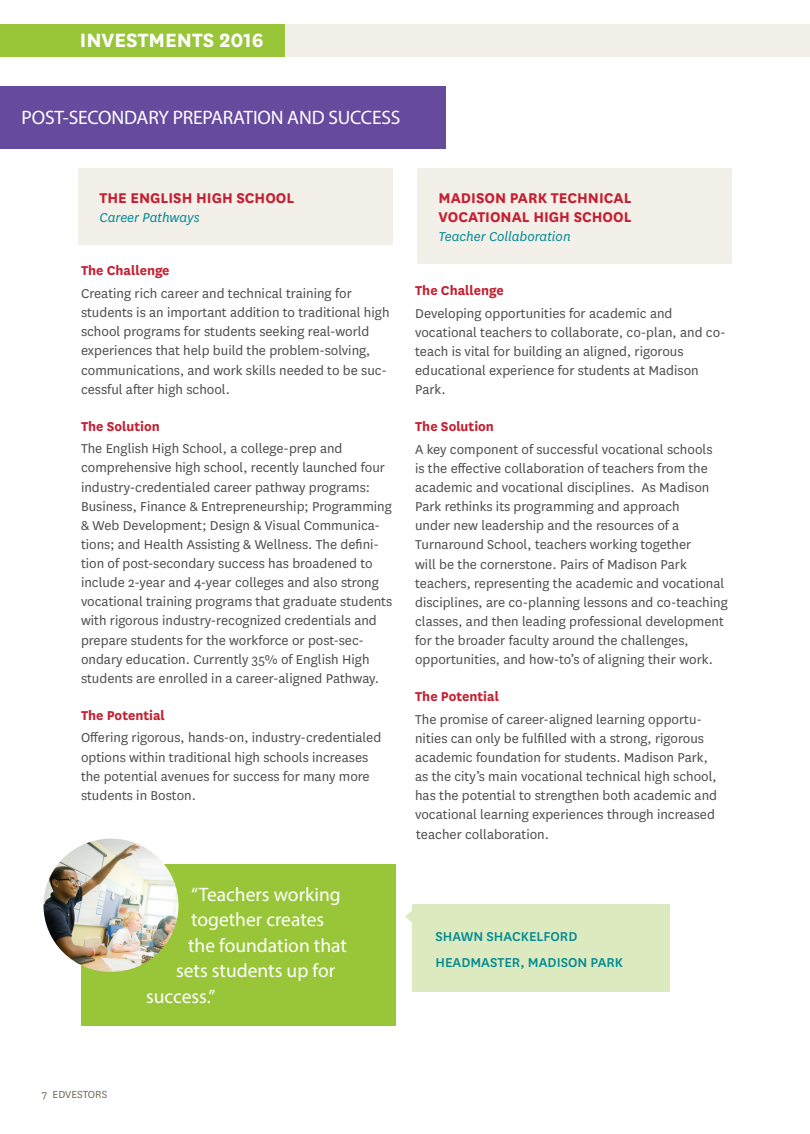
<style>
.page{position:relative;width:810px;height:1134px;background:#fff}
.page>*{position:absolute;margin:0;border:0;box-sizing:border-box;transform-origin:0 0}
.titles{font:700 22.5px "National";color:#fff}
.quotes{font:19.5px "Myriad Pro";color:#fff}
.grant_schools{font:700 16.5px/19.2px "National";color:#c42032}
.body{font:15px/19.2px "National";color:#4b4c4d}
.subtitles{font:700 15px "National";color:#c42032}
.grant_quote_authors{font:500 15px "National";color:#008a92}
.grant_schools-2{font:italic 15px "National";color:#008a92}
.t1{font:12px "National";color:#746c5e}
</style>
<div class="page">
<div style="left:143px;top:25px;width:667px;height:32px;background:#f3efe9"></div>
<div style="left:0;top:25px;width:285px;height:32px;background:#99c639"></div>
<div style="left:81px;top:864px;width:315px;height:161px;background:#99c639"></div>
<div style="left:412px;top:905px;width:258px;height:87px;background:#ddeabf"></div>
<svg style="left:405px;top:911px;width:7px;height:12px"></svg>
<img style="left:44px;top:839px;width:134px;height:133px">
<div style="left:78px;top:168px;width:315px;height:76px;background:#f3efe9"></div>
<div style="left:417px;top:168px;width:315px;height:96px;background:#f3efe9"></div>
<div style="left:0;top:86px;width:446px;height:62px;background:#664a9e"></div>
<p class="titles" style="left:80px;top:24px;width:185px">INVESTMENTS 2016</p>
<p class="quotes" style="left:22px;top:106px;width:380px">POST-SECONDARY PREPARATION AND SUCCESS</p>
<p class="grant_schools" style="left:100px;top:187px;width:196px">THE ENGLISH HIGH SCHOOL</p>
<p class="grant_schools-2" style="left:100px;top:208px;width:102px">Career Pathways</p>
<p class="subtitles" style="left:81px;top:260px;width:90px">The Challenge</p>
<p class="body" style="left:81px;top:283px;width:310px">Creating rich career and technical training for students is an important addition to traditional high school programs for students seeking real-world experiences that help build the problem-solving, communications, and work skills needed to be suc&shy;cessful after high school.</p>
<p class="subtitles" style="left:81px;top:415px;width:80px">The Solution</p>
<p class="body" style="left:81px;top:438px;width:313px">The English High School, a college-prep and comprehensive high school, recently launched four industry-credentialed career pathway programs:<br>Business, Finance &amp; Entrepreneurship; Programming &amp; Web Development; Design &amp; Visual Communica&shy;tions; and Health Assisting &amp; Wellness. The defini&shy;tion of post-secondary success has broadened to include 2-year and 4-year colleges and also strong vocational training programs that graduate students with rigorous industry-recognized credentials and prepare students for the workforce or post-sec&shy;ondary education. Currently 35% of English High students are enrolled in a career-aligned Pathway.</p>
<p class="subtitles" style="left:81px;top:705px;width:85px">The Potential</p>
<p class="body" style="left:81px;top:728px;width:302px">Offering rigorous, hands-on, industry-credentialed options within traditional high schools increases the potential avenues for success for many more students in Boston.</p>
<p class="quotes" style="left:191px;top:882px;width:151px">“Teachers working</p>
<p class="quotes" style="left:191px;top:908px;width:135px">together creates</p>
<p class="quotes" style="left:188px;top:933px;width:160px">the foundation that</p>
<p class="quotes" style="left:176px;top:959px;width:161px">sets students up for</p>
<p class="quotes" style="left:146px;top:984px;width:71px">success.”</p>
<p class="grant_schools" style="left:439px;top:187px;width:194px">MADISON PARK TECHNICAL<br>VOCATIONAL HIGH SCHOOL</p>
<p class="grant_schools-2" style="left:439px;top:227px;width:133px">Teacher Collaboration</p>
<p class="subtitles" style="left:415px;top:280px;width:90px">The Challenge</p>
<p class="body" style="left:415px;top:303px;width:312px">Developing opportunities for academic and vocational teachers to collaborate, co-plan, and co&shy;teach is vital for building an aligned, rigorous educational experience for students at Madison Park.</p>
<p class="subtitles" style="left:415px;top:416px;width:80px">The Solution</p>
<p class="body" style="left:415px;top:439px;width:314px">A key component of successful vocational schools<br>is the effective collaboration of teachers from the academic and vocational disciplines. As Madison Park rethinks its programming and approach<br>under new leadership and the resources of a Turnaround School, teachers working together<br>will be the cornerstone. Pairs of Madison Park teachers, representing the academic and vocational disciplines, are co-planning lessons and co-teaching classes, and then leading professional development for the broader faculty around the challenges, opportunities, and how-to’s of aligning their work.</p>
<p class="subtitles" style="left:415px;top:686px;width:85px">The Potential</p>
<p class="body" style="left:415px;top:709px;width:303px">The promise of career-aligned learning opportu&shy;nities can only be fulfilled with a strong, rigorous academic foundation for students. Madison Park, as the city’s main vocational technical high school, has the potential to strengthen both academic and vocational learning experiences through increased teacher collaboration.</p>
<p class="grant_quote_authors" style="left:435px;top:926px;width:143px">SHAWN SHACKELFORD</p>
<p class="grant_quote_authors" style="left:435px;top:952px;width:189px">HEADMASTER, MADISON PARK</p>
<p class="t1" style="left:42px;top:1087px;width:67px">7 EDVESTORS</p>
</div>
